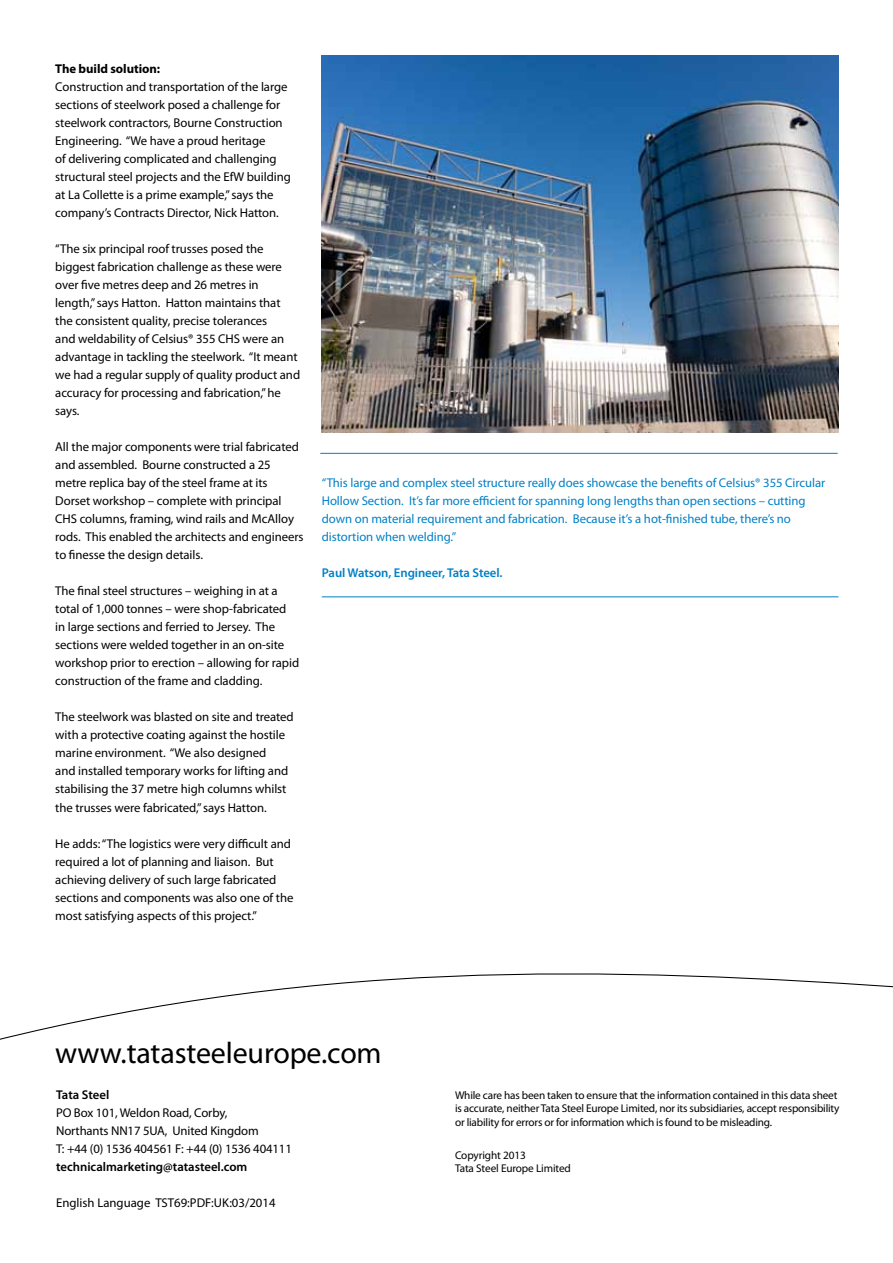
<style>
.page{position:relative;width:893px;height:1263px;background:#fff}
.page>*{position:absolute;margin:0;border:0;box-sizing:border-box;transform-origin:0 0}
.t1{font:30px "Myriad Pro";letter-spacing:-.005em;color:#000}
.t2{font:12.75px/18px "Myriad Pro";letter-spacing:-.005em;color:#000}
.t3{font:12.75px/18px "Myriad Pro";letter-spacing:-.005em;color:#0080c6}
.t4{font:600 12.75px "Myriad Pro";color:#000}
.t5{font:600 12.75px "Myriad Pro";letter-spacing:-.005em;color:#0080c6}
.t6{font:700 12.75px "Myriad Pro";letter-spacing:-.005em;color:#000}
.t7{font:11.25px/13.5px "Myriad Pro";letter-spacing:-.015em;color:#000}
</style>
<div class="page">
<hr style="left:320px;top:453px;width:518px;height:1px;background:#0080c6">
<img style="left:322px;top:55px;width:516px;height:378px">
<svg style="left:0;top:973px;width:893px;height:67px"></svg>
<hr style="left:322px;top:596px;width:516px;height:1px;background:#0080c6">
<p class="t6" style="left:55px;top:61px;width:106px">The build solution:</p>
<p class="t2" style="left:55px;top:78px;width:237px">Construction and transportation of the large sections of steelwork posed a challenge for steelwork contractors, Bourne Construction Engineering. “We have a proud heritage<br>of delivering complicated and challenging structural steel projects and the EfW building at La Collette is a prime example,” says the company’s Contracts Director, Nick Hatton.</p>
<p class="t2" style="left:55px;top:240px;width:246px">“The six principal roof trusses posed the biggest fabrication challenge as these were over five metres deep and 26 metres in length,” says Hatton. Hatton maintains that the consistent quality, precise tolerances<br>and weldability of Celsius® 355 CHS were an advantage in tackling the steelwork. “It meant we had a regular supply of quality product and accuracy for processing and fabrication,” he says.</p>
<p class="t2" style="left:55px;top:438px;width:250px">All the major components were trial fabricated and assembled. Bourne constructed a 25 metre replica bay of the steel frame at its Dorset workshop – complete with principal CHS columns, framing, wind rails and McAlloy rods. This enabled the architects and engineers to finesse the design details.</p>
<p class="t2" style="left:55px;top:582px;width:245px">The final steel structures – weighing in at a total of 1,000 tonnes – were shop-fabricated in large sections and ferried to Jersey. The sections were welded together in an on-site workshop prior to erection – allowing for rapid construction of the frame and cladding.</p>
<p class="t2" style="left:55px;top:708px;width:240px">The steelwork was blasted on site and treated with a protective coating against the hostile marine environment. “We also designed<br>and installed temporary works for lifting and stabilising the 37 metre high columns whilst the trusses were fabricated,” says Hatton.</p>
<p class="t2" style="left:55px;top:834px;width:240px">He adds: “The logistics were very difficult and required a lot of planning and liaison. But achieving delivery of such large fabricated sections and components was also one of the most satisfying aspects of this project.”</p>
<p class="t3" style="left:322px;top:474px;width:505px">“This large and complex steel structure really does showcase the benefits of Celsius® 355 Circular Hollow Section. It’s far more efficient for spanning long lengths than open sections – cutting down on material requirement and fabrication. Because it’s a hot-finished tube, there’s no distortion when welding.”</p>
<p class="t5" style="left:322px;top:565px;width:182px">Paul Watson, Engineer, Tata Steel.</p>
<h1 class="t1" style="left:55px;top:1035px;width:328px">www.tatasteeleurope.com</h1>
<p class="t4" style="left:56px;top:1087px;width:55px">Tata Steel</p>
<p class="t2" style="left:56px;top:1104px;width:237px">PO Box 101, Weldon Road, Corby,<br>Northants NN17 5UA, United Kingdom<br>T: +44 (0) 1536 404561 F: +44 (0) 1536 404111</p>
<p class="t4" style="left:56px;top:1159px;width:193px">technicalmarketing@tatasteel.com</p>
<p class="t2" style="left:56px;top:1194px;width:221px">English Language TST69:PDF:UK:03/2014</p>
<p class="t7" style="left:455px;top:1088px;width:386px">While care has been taken to ensure that the information contained in this data sheet is accurate, neither Tata Steel Europe Limited, nor its subsidiaries, accept responsibility or liability for errors or for information which is found to be misleading.</p>
<p class="t7" style="left:455px;top:1148px;width:117px">Copyright 2013<br>Tata Steel Europe Limited</p>
</div>
